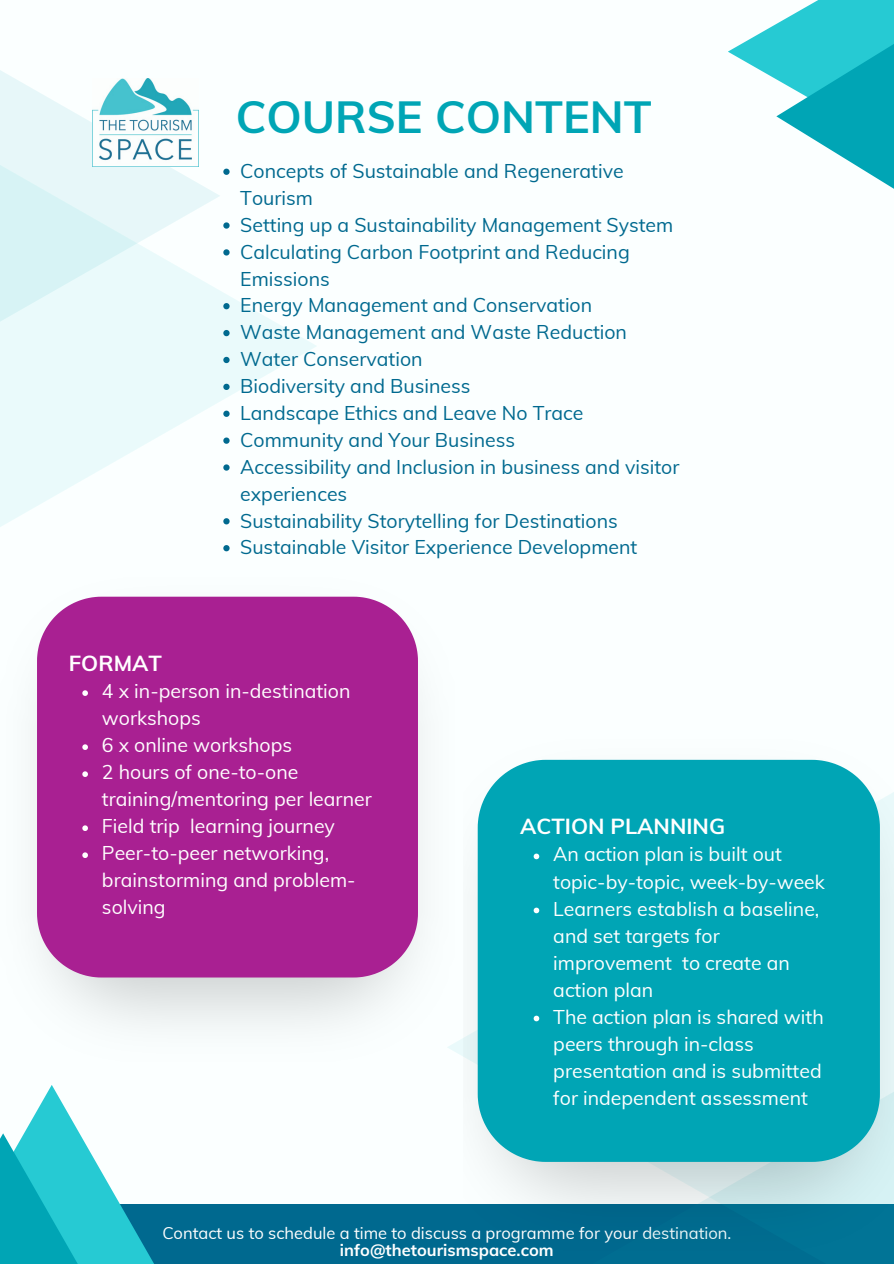
<style>
.page{position:relative;width:894px;height:1264px;background:#fff}
.page>*{position:absolute;margin:0;border:0;box-sizing:border-box;transform-origin:0 0}
.t1{font:700 45px "Muli";color:#00a5b5}
.t2{font:700 21.75px "Muli";color:#fff}
.t3{font:19.5px/26.8px "Muli";color:#00698f}
.t4{font:19.5px/27px "Muli";color:#fff}
.t5{font:16.5px "Muli";color:#fff}
.t6{font:700 16.5px "Muli";color:#fff}
</style>
<div class="page">
<div style="left:0;top:0;width:893px;height:1263px;background:#fbffff"></div>
<svg style="left:0;top:168px;width:316px;height:384px"></svg>
<svg style="left:0;top:70px;width:220px;height:393px;fill:#eafafb"></svg>
<div style="left:0;top:1204px;width:893px;height:59px;background:#00698f"></div>
<div style="left:446px;top:657px;width:447px;height:606px;background:#fbffff"></div>
<div style="left:588px;top:876px;width:305px;height:387px;background:#006d91"></div>
<svg style="left:728px;top:24px;width:48px;height:55px"></svg>
<svg style="left:776px;top:0;width:117px;height:188px"></svg>
<svg style="left:24px;top:1085px;width:130px;height:178px"></svg>
<svg style="left:0;top:1133px;width:137px;height:130px;fill:#26cad3"></svg>
<svg style="left:223px;top:169px;width:6px;height:6px"></svg>
<svg style="left:223px;top:222px;width:6px;height:7px"></svg>
<svg style="left:223px;top:249px;width:6px;height:6px"></svg>
<svg style="left:223px;top:303px;width:6px;height:6px"></svg>
<svg style="left:223px;top:330px;width:6px;height:6px"></svg>
<svg style="left:223px;top:357px;width:6px;height:6px"></svg>
<svg style="left:223px;top:384px;width:6px;height:6px"></svg>
<svg style="left:223px;top:410px;width:6px;height:7px"></svg>
<svg style="left:223px;top:437px;width:6px;height:7px"></svg>
<svg style="left:223px;top:464px;width:6px;height:6px"></svg>
<svg style="left:223px;top:518px;width:6px;height:6px"></svg>
<svg style="left:223px;top:545px;width:6px;height:6px"></svg>
<div style="left:37px;top:596px;width:381px;height:381px;background:#a92092"></div>
<svg style="left:82px;top:690px;width:6px;height:6px"></svg>
<svg style="left:82px;top:744px;width:6px;height:6px"></svg>
<svg style="left:82px;top:771px;width:6px;height:6px"></svg>
<svg style="left:82px;top:825px;width:6px;height:6px"></svg>
<svg style="left:82px;top:852px;width:6px;height:6px"></svg>
<img style="left:464px;top:793px;width:429px;height:457px">
<div style="left:477px;top:759px;width:402px;height:402px;background:#00a5b5"></div>
<svg style="left:533px;top:853px;width:6px;height:6px"></svg>
<svg style="left:533px;top:907px;width:6px;height:6px"></svg>
<svg style="left:533px;top:1015px;width:6px;height:6px"></svg>
<img style="left:93px;top:79px;width:105px;height:87px">
<p class="t1" style="left:235px;top:88px;width:417px">COURSE CONTENT</p>
<p class="t3" style="left:240px;top:157px;width:385px">Concepts of Sustainable and Regenerative<br>Tourism</p>
<p class="t3" style="left:240px;top:211px;width:434px">Setting up a Sustainability Management System</p>
<p class="t3" style="left:240px;top:238px;width:391px">Calculating Carbon Footprint and Reducing<br>Emissions</p>
<p class="t3" style="left:240px;top:292px;width:353px">Energy Management and Conservation</p>
<p class="t3" style="left:240px;top:318px;width:388px">Waste Management and Waste Reduction</p>
<p class="t3" style="left:240px;top:345px;width:184px">Water Conservation</p>
<p class="t3" style="left:240px;top:372px;width:232px">Biodiversity and Business</p>
<p class="t3" style="left:240px;top:399px;width:344px">Landscape Ethics and Leave No Trace</p>
<p class="t3" style="left:240px;top:426px;width:276px">Community and Your Business</p>
<p class="t3" style="left:240px;top:453px;width:440px">Accessibility and Inclusion in business and visitor experiences</p>
<p class="t3" style="left:240px;top:507px;width:379px">Sustainability Storytelling for Destinations</p>
<p class="t3" style="left:240px;top:533px;width:398px">Sustainable Visitor Experience Development</p>
<h2 class="t2" style="left:69px;top:649px;width:95px">FORMAT</h2>
<p class="t4" style="left:102px;top:677px;width:250px">4 x in-person in-destination workshops</p>
<p class="t4" style="left:102px;top:731px;width:192px">6 x online workshops</p>
<p class="t4" style="left:102px;top:758px;width:271px">2 hours of one-to-one training/mentoring per learner</p>
<p class="t4" style="left:102px;top:812px;width:234px">Field trip learning journey</p>
<p class="t4" style="left:102px;top:839px;width:255px">Peer-to-peer networking, brainstorming and problem&shy;solving</p>
<p class="t2" style="left:520px;top:812px;width:206px">ACTION PLANNING</p>
<h2 class="t4" style="left:553px;top:840px;width:273px">An action plan is built out topic-by-topic, week-by-week</h2>
<p class="t4" style="left:553px;top:894px;width:267px">Learners establish a baseline, and set targets for improvement to create an action plan</p>
<p class="t4" style="left:553px;top:1002px;width:272px">The action plan is shared with peers through in-class presentation and is submitted for independent assessment</p>
<p class="t5" style="left:162px;top:1222px;width:570px">Contact us to schedule a time to discuss a programme for your destination.</p>
<h1 class="t6" style="left:340px;top:1239px;width:215px">info@thetourismspace.com</h1>
</div>
